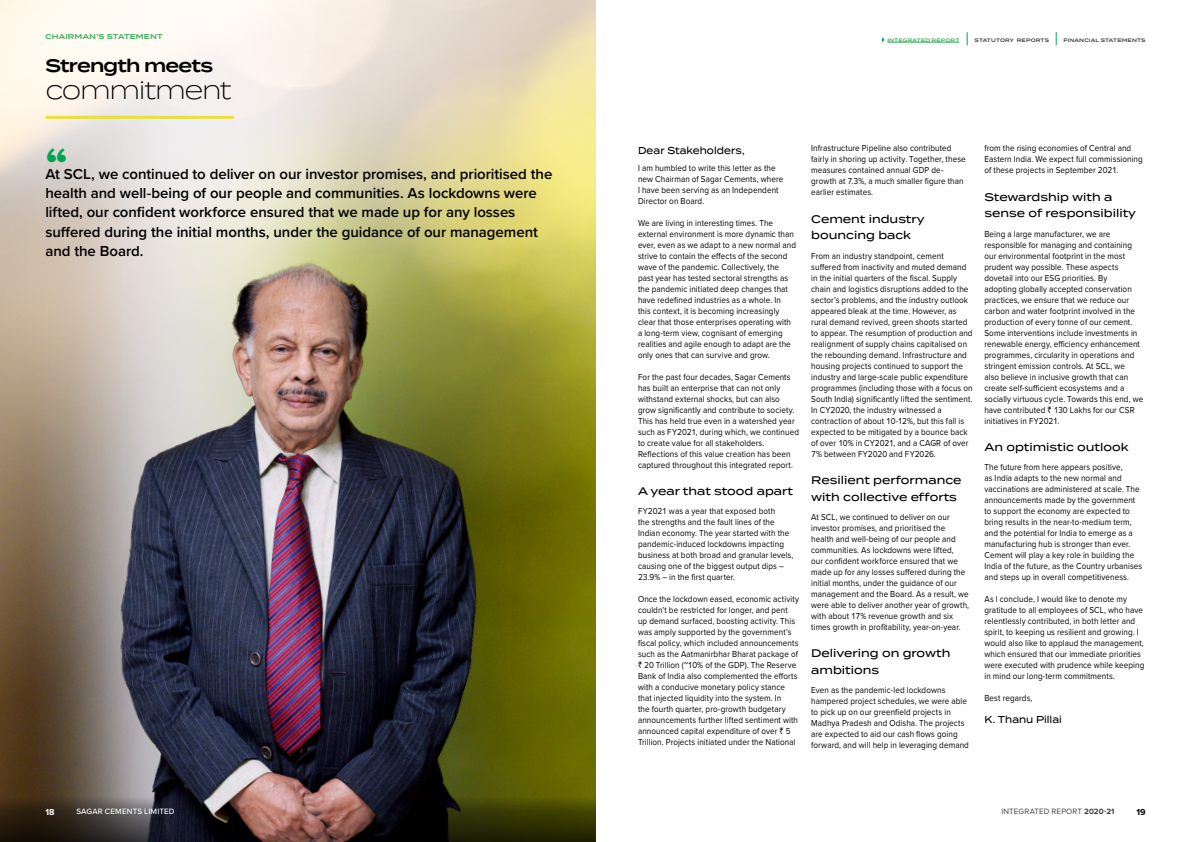
<style>
.page{position:relative;width:1191px;height:842px;background:#fff}
.page>*{position:absolute;margin:0;border:0;box-sizing:border-box;transform-origin:0 0}
.t1{font:700 38px "Termina";color:#00a750}
.t2{font:300 25px "Termina";letter-spacing:-.05em;color:#000}
.t3{font:600 18px "Termina";letter-spacing:-.04em;color:#000}
.t4{font:600 15px/19.2px "Proxima Nova";letter-spacing:-.005em;color:#000}
.t5{font:500 11px/16.5px "Termina";color:#000}
.t6{font:500 10px "Termina";letter-spacing:.005em;color:#000;scale:.9 1}
.t7{font:9px/11px "Proxima Nova";letter-spacing:.01em;color:#000;scale:.9 1}
.t8{font:700 9px "Proxima Nova";color:#000}
.t9{font:700 9px "Proxima Nova";color:#fff}
.t10{font:8px "Proxima Nova";letter-spacing:.02em;color:#414042}
.t11{font:500 8px "Proxima Nova";letter-spacing:.02em;color:#fff}
.t12{font:600 7px "Termina";letter-spacing:.02em;color:#3ead5c}
.t13{font:600 5px "Termina";letter-spacing:.025em;color:#414042}
.t14{font:600 5px "Termina";letter-spacing:.025em;color:#3ead5c}
.s1{font-family:"Rupee"}
.s2{font-weight:700}
</style>
<div class="page">
<svg style="left:0;top:0;width:595px;height:787px;background:#bdb589"></svg>
<hr style="left:46px;top:116px;width:188px;height:3px;background:#e8e13d">
<svg style="left:0;top:787px;width:595px;height:55px;background:#38340a"></svg>
<img style="left:85px;top:214px;width:400px;height:628px">
<svg style="left:967px;top:32px;width:1px;height:13px"></svg>
<svg style="left:1056px;top:32px;width:1px;height:13px"></svg>
<hr style="left:887px;top:42px;width:72px;height:1px;background:#3ead5c">
<p class="t12" style="left:45px;top:31px;width:119px">CHAIRMAN’S STATEMENT</p>
<h3 class="t3" style="left:45px;top:52px;width:169px">Strength meets</h3>
<h2 class="t2" style="left:45px;top:72px;width:188px">commitment</h2>
<h1 class="t1" style="left:45px;top:134px;width:24px">“</h1>
<p class="t4" style="left:45px;top:164px;width:508px">At SCL, we continued to deliver on our investor promises, and prioritised the health and well-being of our people and communities. As lockdowns were lifted, our confident workforce ensured that we made up for any losses suffered during the initial months, under the guidance of our management and the Board.</p>
<p class="t14" style="left:887px;top:36px;width:74px">INTEGRATED REPORT</p>
<p class="t13" style="left:974px;top:36px;width:76px">STATUTORY REPORTS</p>
<p class="t13" style="left:1063px;top:36px;width:84px">FINANCIAL STATEMENTS</p>
<p class="t6" style="left:638px;top:143px;width:120px">Dear Stakeholders,</p>
<p class="t7" style="left:638px;top:162px;width:163px">I am humbled to write this letter as the new Chairman of Sagar Cements, where<br>I have been serving as an Independent<br>Director on Board.</p>
<p class="t7" style="left:638px;top:217px;width:177px">We are living in interesting times. The external environment is more dynamic than ever, even as we adapt to a new normal and strive to contain the effects of the second wave of the pandemic. Collectively, the past year has tested sectoral strengths as the pandemic initiated deep changes that have redefined industries as a whole. In<br>this context, it is becoming increasingly clear that those enterprises operating with a long‑term view, cognisant of emerging realities and agile enough to adapt are the only ones that can survive and grow.</p>
<p class="t7" style="left:638px;top:371px;width:180px">For the past four decades, Sagar Cements has built an enterprise that can not only withstand external shocks, but can also grow significantly and contribute to society.<br>This has held true even in a watershed year such as FY2021, during which, we continued to create value for all stakeholders.<br>Reflections of this value creation has been captured throughout this integrated report.</p>
<p class="t5" style="left:638px;top:483px;width:156px">A year that stood apart</p>
<p class="t7" style="left:638px;top:505px;width:174px">FY2021 was a year that exposed both<br>the strengths and the fault lines of the Indian economy. The year started with the pandemic-induced lockdowns impacting business at both broad and granular levels, causing one of the biggest output dips – 23.9% – in the first quarter.</p>
<p class="t7" style="left:638px;top:593px;width:181px">Once the lockdown eased, economic activity couldn’t be restricted for longer, and pent up demand surfaced, boosting activity. This was amply supported by the government’s fiscal policy, which included announcements such as the Aatmanirbhar Bharat package of <span class="s1">`</span> 20 Trillion (~10% of the GDP). The Reserve Bank of India also complemented the efforts with a conducive monetary policy stance that injected liquidity into the system. In<br>the fourth quarter, pro-growth budgetary announcements further lifted sentiment with announced capital expenditure of over <span class="s1">`</span> 5<br>Trillion. Projects initiated under the National</p>
<p class="t7" style="left:811px;top:142px;width:173px">Infrastructure Pipeline also contributed fairly in shoring up activity. Together, these measures contained annual GDP de&shy;growth at 7.3%, a much smaller figure than earlier estimates.</p>
<p class="t5" style="left:811px;top:210px;width:115px">Cement industry bouncing back</p>
<p class="t7" style="left:811px;top:250px;width:181px">From an industry standpoint, cement suffered from inactivity and muted demand in the initial quarters of the fiscal. Supply chain and logistics disruptions added to the sector’s problems, and the industry outlook appeared bleak at the time. However, as rural demand revived, green shoots started to appear. The resumption of production and realignment of supply chains capitalised on the rebounding demand. Infrastructure and housing projects continued to support the industry and large-scale public expenditure programmes (including those with a focus on South India) significantly lifted the sentiment.<br>In CY2020, the industry witnessed a contraction of about 10-12%, but this fall is expected to be mitigated by a bounce back of over 10% in CY2021, and a CAGR of over 7% between FY2020 and FY2026.</p>
<p class="t5" style="left:811px;top:472px;width:152px">Resilient performance with collective efforts</p>
<p class="t7" style="left:811px;top:511px;width:177px">At SCL, we continued to deliver on our investor promises, and prioritised the health and well-being of our people and communities. As lockdowns were lifted,<br>our confident workforce ensured that we made up for any losses suffered during the initial months, under the guidance of our management and the Board. As a result, we were able to deliver another year of growth, with about 17% revenue growth and six times growth in profitability, year-on-year.</p>
<p class="t5" style="left:811px;top:645px;width:141px">Delivering on growth ambitions</p>
<p class="t7" style="left:811px;top:684px;width:177px">Even as the pandemic-led lockdowns hampered project schedules, we were able to pick up on our greenfield projects in Madhya Pradesh and Odisha. The projects are expected to aid our cash flows going forward, and will help in leveraging demand</p>
<p class="t7" style="left:984px;top:142px;width:177px">from the rising economies of Central and<br>Eastern India. We expect full commissioning of these projects in September 2021.</p>
<p class="t5" style="left:984px;top:188px;width:153px">Stewardship with a sense of responsibility</p>
<p class="t7" style="left:984px;top:228px;width:178px">Being a large manufacturer, we are responsible for managing and containing our environmental footprint in the most prudent way possible. These aspects dovetail into our ESG priorities. By<br>adopting globally accepted conservation practices, we ensure that we reduce our carbon and water footprint involved in the production of every tonne of our cement.<br>Some interventions include investments in renewable energy, efficiency enhancement programmes, circularity in operations and stringent emission controls. At SCL, we<br>also believe in inclusive growth that can create self-sufficient ecosystems and a socially virtuous cycle. Towards this end, we have contributed <span class="s1">`</span> 130 Lakhs for our CSR initiatives in FY2021.</p>
<p class="t5" style="left:984px;top:439px;width:146px">An optimistic outlook</p>
<p class="t7" style="left:984px;top:461px;width:177px">The future from here appears positive,<br>as India adapts to the new normal and vaccinations are administered at scale. The announcements made by the government to support the economy are expected to bring results in the near-to-medium term, and the potential for India to emerge as a manufacturing hub is stronger than ever.<br>Cement will play a key role in building the India of the future, as the Country urbanises and steps up in overall competitiveness.</p>
<p class="t7" style="left:984px;top:593px;width:179px">As I conclude, I would like to denote my gratitude to all employees of SCL, who have relentlessly contributed, in both letter and spirit, to keeping us resilient and growing. I would also like to applaud the management, which ensured that our immediate priorities were executed with prudence while keeping in mind our long-term commitments.</p>
<p class="t7" style="left:984px;top:692px;width:55px">Best regards,</p>
<p class="t6" style="left:984px;top:712px;width:87px">K. Thanu Pillai</p>
<p class="t9" style="left:45px;top:805px;width:11px">18</p>
<p class="t11" style="left:76px;top:806px;width:100px">SAGAR CEMENTS LIMITED</p>
<p class="t10" style="left:1001px;top:806px;width:115px">INTEGRATED REPORT <span class="s2">2020-21</span></p>
<p class="t8" style="left:1136px;top:805px;width:11px">19</p>
</div>
